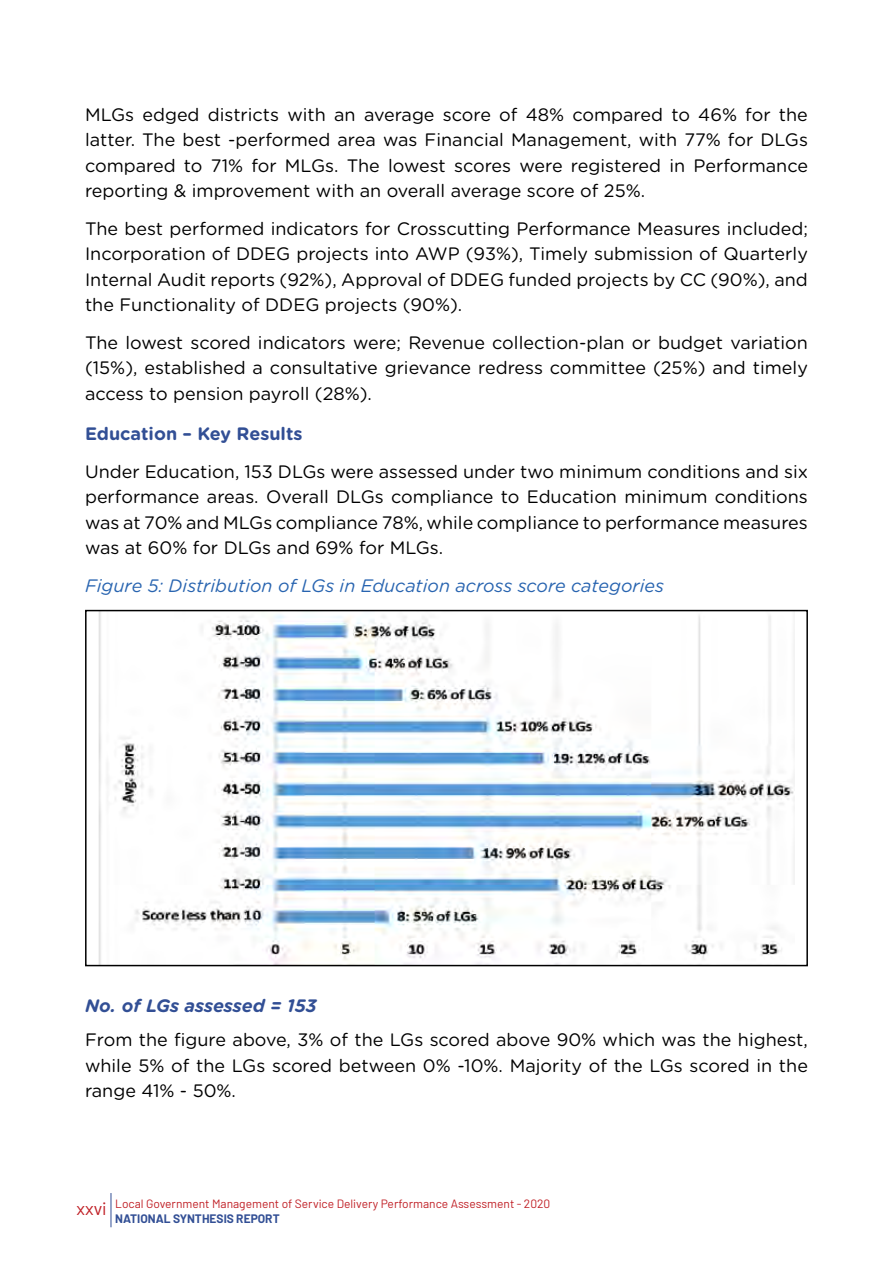
<style>
.page{position:relative;width:893px;height:1263px;background:#fff}
.page>*{position:absolute;margin:0;border:0;box-sizing:border-box;transform-origin:0 0}
.t1{font:18px/25.5px "Gotham Rounded";color:#000;text-align:justify}
.t2{font:italic 18px "Gotham Rounded";color:#2864b0}
.t3{font:700 18px "Gotham Rounded";color:#324f95}
.t4{font:italic 700 18px "Gotham Rounded";color:#324f95}
.t5{font:12px/14.4px "Barlow";color:#c02026}
.s1{font-size:18px}
.s2{font-weight:700;color:#324f95}
</style>
<div class="page">
<hr style="left:111px;top:1193px;width:1px;height:34px;background:#324f95">
<img style="left:99px;top:613px;width:695px;height:350px">
<div style="left:85px;top:610px;width:723px;height:356px;border:2px solid #000"></div>
<p class="t1" style="left:85px;top:101px;width:724px">MLGs edged districts with an average score of 48% compared to 46% for the latter. The best -performed area was Financial Management, with 77% for DLGs compared to 71% for MLGs. The lowest scores were registered in Performance reporting &amp; improvement with an overall average score of 25%.</p>
<p class="t1" style="left:85px;top:215px;width:724px">The best performed indicators for Crosscutting Performance Measures included; Incorporation of DDEG projects into AWP (93%), Timely submission of Quarterly Internal Audit reports (92%), Approval of DDEG funded projects by CC (90%), and the Functionality of DDEG projects (90%).</p>
<p class="t1" style="left:85px;top:329px;width:724px">The lowest scored indicators were; Revenue collection-plan or budget variation (15%), established a consultative grievance redress committee (25%) and timely access to pension payroll (28%).</p>
<p class="t3" style="left:85px;top:421px;width:219px">Education – Key Results</p>
<p class="t1" style="left:85px;top:458px;width:724px">Under Education, 153 DLGs were assessed under two minimum conditions and six performance areas. Overall DLGs compliance to Education minimum conditions was at 70% and MLGs compliance 78%, while compliance to performance measures was at 60% for DLGs and 69% for MLGs.</p>
<p class="t2" style="left:85px;top:573px;width:580px">Figure 5: Distribution of LGs in Education across score categories</p>
<p class="t4" style="left:85px;top:992px;width:233px">No. of LGs assessed = 153</p>
<p class="t1" style="left:85px;top:1026px;width:724px">From the figure above, 3% of the LGs scored above 90% which was the highest, while 5% of the LGs scored between 0% -10%. Majority of the LGs scored in the range 41% - 50%.</p>
<p class="t5" style="left:115px;top:1196px;width:437px;text-indent:-39px"><span class="s1">xxvi</span> Local Government Management of Service Delivery Performance Assessment - 2020<br><span class="s2">NATIONAL SYNTHESIS REPORT</span></p>
</div>
